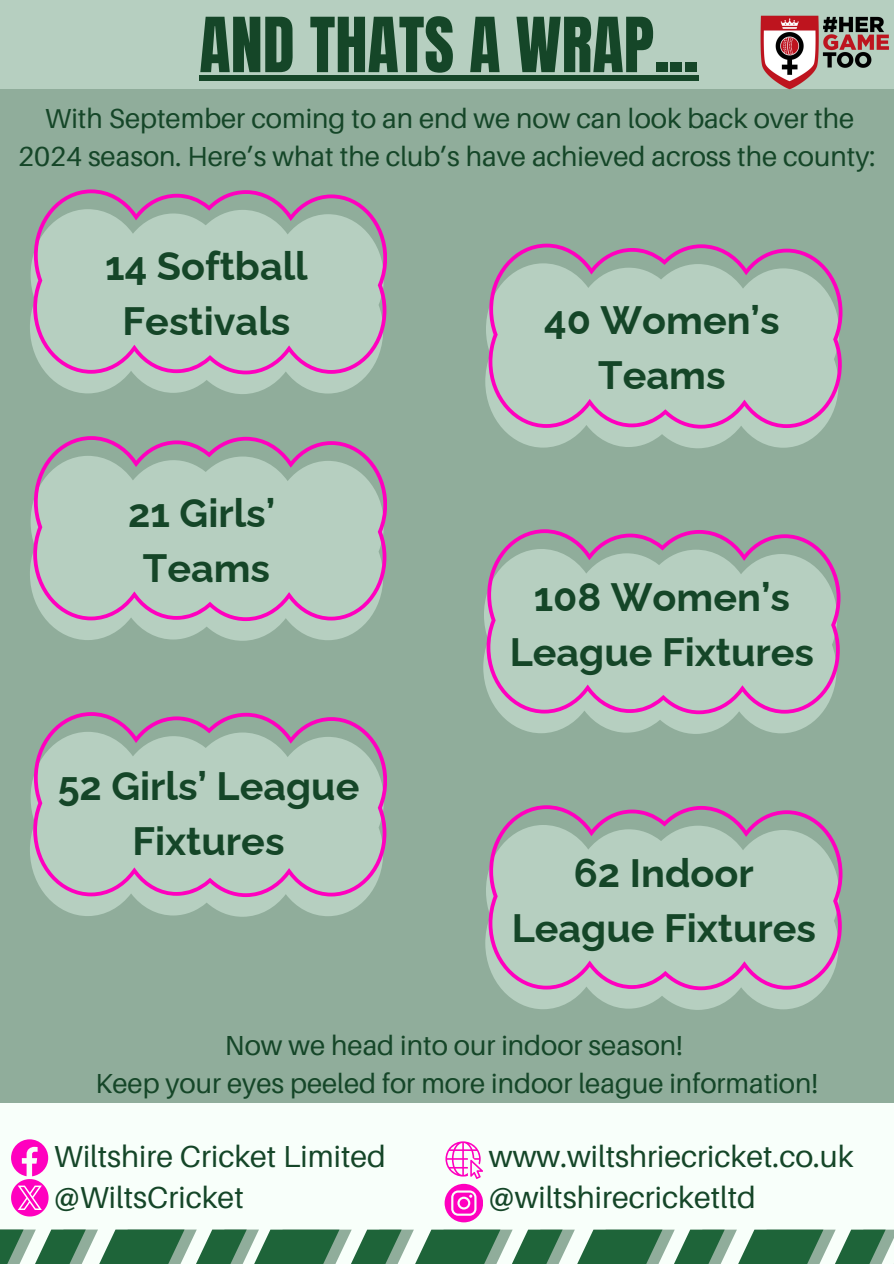
<style>
.page{position:relative;width:894px;height:1264px;background:#fff}
.page>*{position:absolute;margin:0;border:0;box-sizing:border-box;transform-origin:0 0}
.t1{font:64.5px "Anton";color:#154628}
.t2{font:700 39.6px/55.2px "Raleway";color:#154628;text-align:center}
.t3{font:30.45px "Aileron";color:#154628}
.t4{font:27.6px/38.2px "Aileron";color:#154628;text-align:center}
</style>
<div class="page">
<div style="left:0;top:0;width:893px;height:1263px;background:#f8fffa"></div>
<div style="left:0;top:0;width:893px;height:816px;background:#b6cfc0"></div>
<div style="left:0;top:89px;width:893px;height:1013px;background:#90ad9b"></div>
<svg style="left:0;top:1139px;width:893px;height:124px"></svg>
<div style="left:199px;top:75px;width:499px;height:6px;background:#154628"></div>
<img style="left:760px;top:15px;width:129px;height:75px">
<svg style="left:485px;top:313px;width:338px;height:135px;fill:#b6cfc0"></svg>
<svg style="left:488px;top:244px;width:353px;height:184px;background:#b4bcba"></svg>
<svg style="left:30px;top:257px;width:338px;height:137px;fill:#b6cfc0"></svg>
<svg style="left:33px;top:189px;width:353px;height:185px;background:#b4bdba"></svg>
<svg style="left:30px;top:504px;width:337px;height:137px;fill:#b6cfc0"></svg>
<svg style="left:33px;top:436px;width:353px;height:185px;background:#b4bdba"></svg>
<svg style="left:483px;top:599px;width:338px;height:135px;fill:#b6cfc0"></svg>
<svg style="left:486px;top:529px;width:353px;height:185px;background:#b4bdba"></svg>
<svg style="left:30px;top:780px;width:337px;height:136px;fill:#b6cfc0"></svg>
<svg style="left:33px;top:712px;width:353px;height:185px;background:#b4bdba"></svg>
<svg style="left:485px;top:875px;width:338px;height:135px;fill:#b6cfc0"></svg>
<svg style="left:488px;top:805px;width:353px;height:185px;background:#b4bdba"></svg>
<p class="t1" style="left:199px;top:-1px;width:500px">AND THATS A WRAP...</p>
<h2 class="t4" style="left:18px;top:99px;width:858px">With September coming to an end we now can look back over the<br>2024 season. Here’s what the club’s have achieved across the county:</h2>
<h2 class="t2" style="left:105px;top:238px;width:204px">14 Softball<br>Festivals</h2>
<p class="t2" style="left:128px;top:485px;width:148px">21 Girls’<br>Teams</p>
<p class="t2" style="left:58px;top:758px;width:303px">52 Girls’ League<br>Fixtures</p>
<p class="t2" style="left:544px;top:293px;width:237px">40 Women’s<br>Teams</p>
<h2 class="t2" style="left:509px;top:569px;width:306px">108 Women’s<br>League Fixtures</h2>
<h2 class="t2" style="left:511px;top:845px;width:306px">62 Indoor<br>League Fixtures</h2>
<p class="t4" style="left:225px;top:1025px;width:459px">Now we head into our indoor season!</p>
<h2 class="t4" style="left:96px;top:1063px;width:723px">Keep your eyes peeled for more indoor league information!</h2>
<p class="t3" style="left:54px;top:1137px;width:333px">Wiltshire Cricket Limited</p>
<p class="t3" style="left:54px;top:1178px;width:191px">@WiltsCricket</p>
<h2 class="t3" style="left:488px;top:1137px;width:366px">www.wiltshriecricket.co.uk</h2>
<p class="t3" style="left:488px;top:1178px;width:268px">@wiltshirecricketltd</p>
</div>
